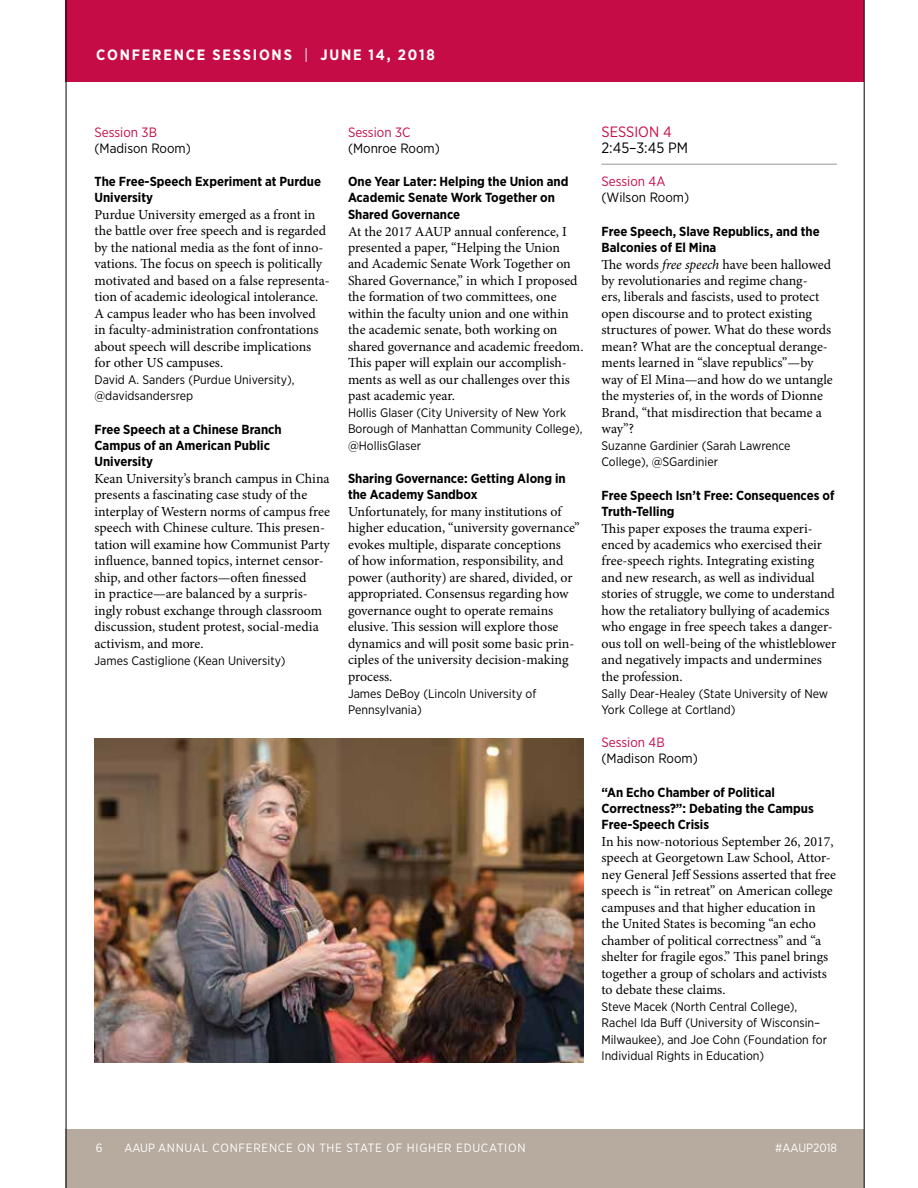
<style>
.page{position:relative;width:918px;height:1188px;background:#fff}
.page>*{position:absolute;margin:0;border:0;box-sizing:border-box;transform-origin:0 0}
.t1{font:700 15px "Gotham Narrow";letter-spacing:.12em;color:#fff}
.t2{font:15px "Gotham Narrow";color:#000}
.t3{font:15px "Gotham Narrow";color:#c60c46}
.t4{font:13.8px/16.5px "Minion Pro";color:#000}
.t5{font:13.5px "Gotham Narrow";color:#000}
.t6{font:13.5px "Gotham Narrow";color:#c60c46}
.t7{font:700 13.2px/16.5px "Gotham Narrow";color:#000}
.t8{font:12.3px/16.5px "Gotham Narrow";color:#000}
.t9{font:12px "Gotham Narrow";letter-spacing:.06em;color:#fff}
.t10{font:12px "Gotham Narrow";color:#fff}
.s1{font-weight:400}
.s2{font-style:italic}
</style>
<div class="page">
<div style="left:66px;top:1130px;width:798px;height:58px;background:#b7aa9e"></div>
<div style="left:66px;top:0;width:798px;height:81px;background:#c60c46"></div>
<hr style="left:864px;top:0;width:1px;height:1188px;background:#000">
<hr style="left:66px;top:0;width:1px;height:1188px;background:#000">
<hr style="left:602px;top:164px;width:235px;height:1px;background:#939598">
<img style="left:94px;top:739px;width:490px;height:324px">
<p class="t1" style="left:96px;top:45px;width:340px">CONFERENCE SESSIONS <span class="s1">|</span> JUNE 14, 2018</p>
<p class="t6" style="left:94px;top:123px;width:64px">Session 3B</p>
<p class="t5" style="left:94px;top:140px;width:98px">(Madison Room)</p>
<p class="t7" style="left:94px;top:173px;width:228px">The Free-Speech Experiment at Purdue<br>University</p>
<p class="t4" style="left:94px;top:206px;width:237px">Purdue University emerged as a front in the battle over free speech and is regarded by the national media as the font of inno&shy;vations. The focus on speech is politically motivated and based on a false representa&shy;tion of academic ideological intolerance.<br>A campus leader who has been involved in faculty-administration confrontations about speech will describe implications for other US campuses.</p>
<p class="t8" style="left:94px;top:371px;width:202px">David A. Sanders (Purdue University), @davidsandersrep</p>
<p class="t7" style="left:94px;top:420px;width:189px">Free Speech at a Chinese Branch<br>Campus of an American Public<br>University</p>
<p class="t4" style="left:94px;top:470px;width:237px">Kean University’s branch campus in China presents a fascinating case study of the interplay of Western norms of campus free speech with Chinese culture. This presen&shy;tation will examine how Communist Party influence, banned topics, internet censor&shy;ship, and other factors—often finessed<br>in practice—are balanced by a surpris&shy;ingly robust exchange through classroom discussion, student protest, social-media activism, and more.</p>
<p class="t8" style="left:94px;top:652px;width:193px">James Castiglione (Kean University)</p>
<p class="t6" style="left:348px;top:123px;width:64px">Session 3C</p>
<p class="t5" style="left:348px;top:140px;width:93px">(Monroe Room)</p>
<p class="t7" style="left:348px;top:173px;width:222px">One Year Later: Helping the Union and<br>Academic Senate Work Together on<br>Shared Governance</p>
<p class="t4" style="left:348px;top:223px;width:237px">At the 2017 AAUP annual conference, I presented a paper, “Helping the Union and Academic Senate Work Together on Shared Governance,” in which I proposed the formation of two committees, one within the faculty union and one within the academic senate, both working on shared governance and academic freedom.<br>This paper will explain our accomplish&shy;ments as well as our challenges over this past academic year.</p>
<p class="t8" style="left:348px;top:404px;width:236px">Hollis Glaser (City University of New York<br>Borough of Manhattan Community College), @HollisGlaser</p>
<p class="t7" style="left:348px;top:470px;width:219px">Sharing Governance: Getting Along in the Academy Sandbox</p>
<p class="t4" style="left:348px;top:503px;width:233px">Unfortunately, for many institutions of higher education, “university governance” evokes multiple, disparate conceptions<br>of how information, responsibility, and power (authority) are shared, divided, or appropriated. Consensus regarding how governance ought to operate remains elusive. This session will explore those dynamics and will posit some basic prin&shy;ciples of the university decision-making process.</p>
<p class="t8" style="left:348px;top:685px;width:190px">James DeBoy (Lincoln University of<br>Pennsylvania)</p>
<p class="t3" style="left:602px;top:122px;width:72px">SESSION 4</p>
<p class="t2" style="left:602px;top:138px;width:88px">2:45–3:45 PM</p>
<p class="t6" style="left:602px;top:173px;width:66px">Session 4A</p>
<p class="t5" style="left:602px;top:189px;width:89px">(Wilson Room)</p>
<p class="t7" style="left:602px;top:222px;width:220px">Free Speech, Slave Republics, and the<br>Balconies of El Mina</p>
<p class="t4" style="left:602px;top:256px;width:233px">The words <span class="s2">free speech</span> have been hallowed by revolutionaries and regime chang-<br>ers, liberals and fascists, used to protect open discourse and to protect existing structures of power. What do these words mean? What are the conceptual derange&shy;ments learned in “slave republics”—by way of El Mina—and how do we untangle the mysteries of, in the words of Dionne Brand, “that misdirection that became a way”?</p>
<p class="t8" style="left:602px;top:437px;width:191px">Suzanne Gardinier (Sarah Lawrence<br>College), @SGardinier</p>
<p class="t7" style="left:602px;top:486px;width:234px">Free Speech Isn’t Free: Consequences of<br>Truth-Telling</p>
<p class="t4" style="left:602px;top:520px;width:236px">This paper exposes the trauma experi&shy;enced by academics who exercised their free-speech rights. Integrating existing and new research, as well as individual stories of struggle, we come to understand how the retaliatory bullying of academics who engage in free speech takes a danger&shy;ous toll on well-being of the whistleblower and negatively impacts and undermines the profession.</p>
<p class="t8" style="left:602px;top:685px;width:228px">Sally Dear-Healey (State University of New<br>York College at Cortland)</p>
<p class="t6" style="left:602px;top:734px;width:65px">Session 4B</p>
<p class="t5" style="left:602px;top:750px;width:98px">(Madison Room)</p>
<p class="t7" style="left:602px;top:783px;width:214px">“An Echo Chamber of Political<br>Correctness?”: Debating the Campus<br>Free-Speech Crisis</p>
<p class="t4" style="left:602px;top:833px;width:236px">In his now-notorious September 26, 2017, speech at Georgetown Law School, Attor&shy;ney General Jeff Sessions asserted that free speech is “in retreat” on American college campuses and that higher education in the United States is becoming “an echo chamber of political correctness” and “a shelter for fragile egos.” This panel brings together a group of scholars and activists to debate these claims.</p>
<p class="t8" style="left:602px;top:998px;width:227px">Steve Macek (North Central College), Rachel Ida Buff (University of Wisconsin– Milwaukee), and Joe Cohn (Foundation for Individual Rights in Education)</p>
<p class="t9" style="left:96px;top:1141px;width:8px">6</p>
<p class="t9" style="left:124px;top:1141px;width:403px">AAUP ANNUAL CONFERENCE ON THE STATE OF HIGHER EDUCATION</p>
<p class="t10" style="left:775px;top:1141px;width:63px">#AAUP2018</p>
</div>
